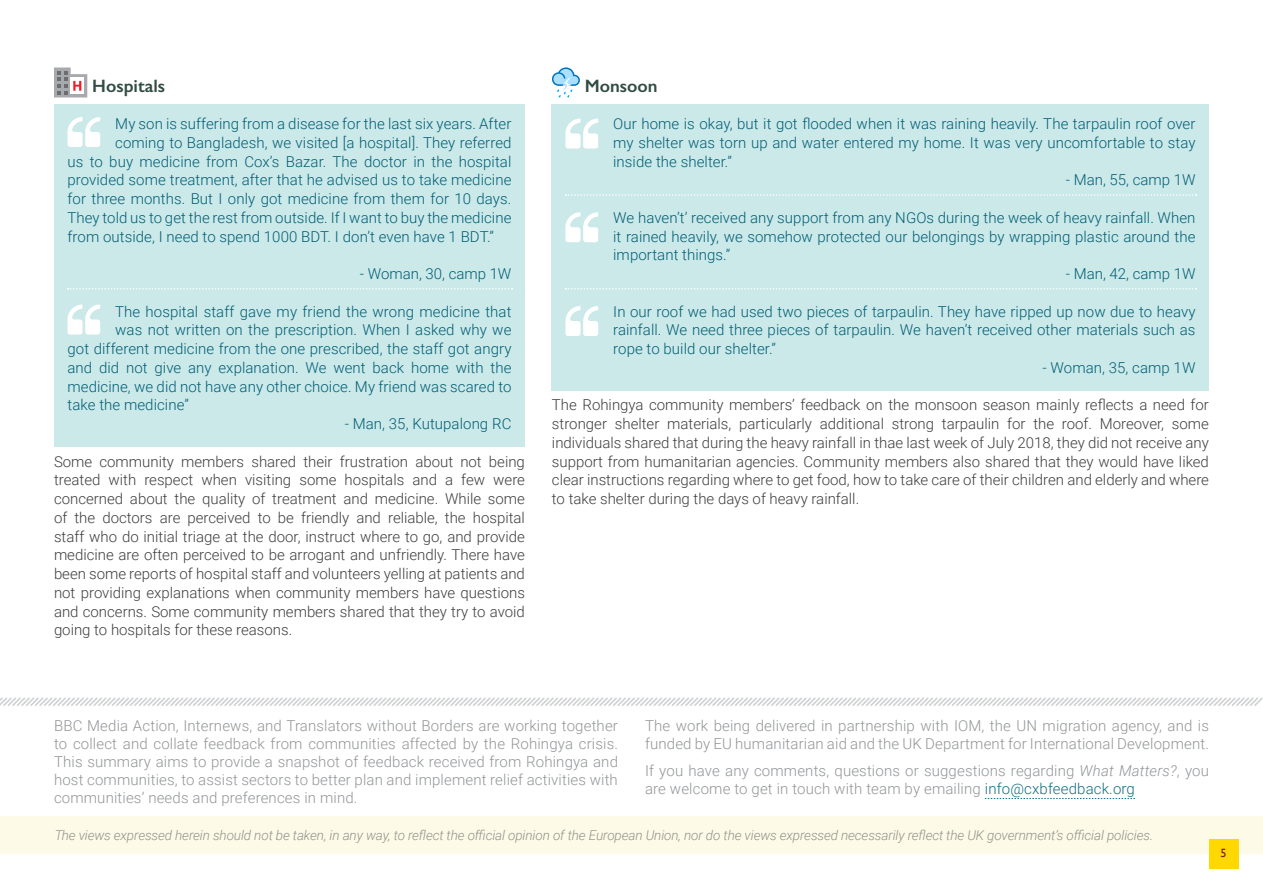
<style>
.page{position:relative;width:1263px;height:893px;background:#fff}
.page>*{position:absolute;margin:0;border:0;box-sizing:border-box;transform-origin:0 0}
.H2_Rohan{font:600 18px "Gill Sans";color:#314c42}
.in_quote_copy{font:300 15px/18.8px "Roboto";letter-spacing:.005em;color:#005e74;text-align:justify}
.body_txt{font:300 15px/18.8px "Roboto";color:#3e3e3f;text-align:justify}
.t1{font:300 15px/18px "Roboto";letter-spacing:.01em;color:#939598}
.alt_in_quote_copy{font:300 15px "Roboto";color:#005e74}
.alt_in_quote{font:300 15px "Roboto";color:#005e74}
.t2{font:italic 300 13.5px "Roboto";letter-spacing:-.01em;color:#939598}
.t3{font:12px "Gill Sans";color:#891619}
.s1{font-style:italic}
.s2{color:#107085}
</style>
<div class="page">
<div style="left:54px;top:104px;width:471px;height:155px;background:#cce9e9"></div>
<div style="left:54px;top:254px;width:471px;height:42px;background:#cce9e9"></div>
<svg style="left:68px;top:288px;width:444px;height:2px"></svg>
<div style="left:54px;top:292px;width:471px;height:136px;background:#cce9e9"></div>
<div style="left:54px;top:404px;width:471px;height:42px;background:#cce9e9"></div>
<svg style="left:54px;top:68px;width:33px;height:30px"></svg>
<svg style="left:68px;top:117px;width:32px;height:30px"></svg>
<svg style="left:68px;top:304px;width:32px;height:30px"></svg>
<div style="left:552px;top:104px;width:657px;height:80px;background:#cce9e9"></div>
<div style="left:552px;top:160px;width:657px;height:42px;background:#cce9e9"></div>
<svg style="left:565px;top:194px;width:631px;height:2px"></svg>
<div style="left:552px;top:198px;width:657px;height:80px;background:#cce9e9"></div>
<div style="left:552px;top:254px;width:657px;height:42px;background:#cce9e9"></div>
<svg style="left:565px;top:288px;width:631px;height:2px"></svg>
<div style="left:552px;top:292px;width:657px;height:79px;background:#cce9e9"></div>
<div style="left:552px;top:348px;width:657px;height:42px;background:#cce9e9"></div>
<svg style="left:552px;top:67px;width:28px;height:31px"></svg>
<svg style="left:565px;top:118px;width:33px;height:30px"></svg>
<svg style="left:565px;top:212px;width:33px;height:30px"></svg>
<svg style="left:565px;top:306px;width:33px;height:30px"></svg>
<svg style="left:985px;top:798px;width:150px;height:1px"></svg>
<svg style="left:0;top:697px;width:1263px;height:9px"></svg>
<div style="left:0;top:817px;width:1263px;height:37px;background:#fefae8"></div>
<div style="left:1209px;top:839px;width:29px;height:29px;background:#ffd801"></div>
<p class="H2_Rohan" style="left:92px;top:75px;width:74px">Hospitals</p>
<p class="in_quote_copy" style="left:115px;top:114px;width:398px">My son is suffering from a disease for the last six years. After</p>
<p class="in_quote_copy" style="left:115px;top:132px;width:398px">coming to Bangladesh, we visited [a hospital]. They referred</p>
<p class="in_quote_copy" style="left:68px;top:151px;width:445px">us to buy medicine from Cox’s Bazar. The doctor in the hospital</p>
<p class="in_quote_copy" style="left:68px;top:170px;width:445px">provided some treatment, after that he advised us to take medicine</p>
<p class="in_quote_copy" style="left:68px;top:189px;width:445px">for three months. But I only got medicine from them for 10 days.</p>
<p class="in_quote_copy" style="left:68px;top:207px;width:445px">They told us to get the rest from outside. If I want to buy the medicine</p>
<p class="in_quote_copy" style="left:68px;top:226px;width:428px">from outside, I need to spend 1000 BDT. I don’t even have 1 BDT.”</p>
<p class="alt_in_quote_copy" style="left:360px;top:263px;width:153px">- Woman, 30, camp 1W</p>
<p class="in_quote_copy" style="left:115px;top:301px;width:398px">The hospital staff gave my friend the wrong medicine that</p>
<p class="in_quote_copy" style="left:115px;top:320px;width:398px">was not written on the prescription. When I asked why we</p>
<p class="in_quote_copy" style="left:68px;top:339px;width:445px">got different medicine from the one prescribed, the staff got angry</p>
<p class="in_quote_copy" style="left:68px;top:357px;width:445px">and did not give any explanation. We went back home with the</p>
<p class="in_quote_copy" style="left:68px;top:376px;width:445px">medicine, we did not have any other choice. My friend was scared to</p>
<p class="in_quote_copy" style="left:68px;top:395px;width:123px">take the medicine”</p>
<p class="in_quote_copy" style="left:345px;top:414px;width:168px">- Man, 35, Kutupalong RC</p>
<p class="body_txt" style="left:54px;top:451px;width:472px">Some community members shared their frustration about not being treated with respect when visiting some hospitals and a few were concerned about the quality of treatment and medicine. While some of the doctors are perceived to be friendly and reliable, the hospital staff who do initial triage at the door, instruct where to go, and provide medicine are often perceived to be arrogant and unfriendly. There have been some reports of hospital staff and volunteers yelling at patients and not providing explanations when community members have questions and concerns. Some community members shared that they try to avoid going to hospitals for these reasons.</p>
<p class="H2_Rohan" style="left:585px;top:75px;width:74px">Monsoon</p>
<p class="in_quote_copy" style="left:613px;top:114px;width:584px">Our home is okay, but it got flooded when it was raining heavily. The tarpaulin roof over my shelter was torn up and water entered my home. It was very uncomfortable to stay inside the shelter.”</p>
<p class="alt_in_quote_copy" style="left:1066px;top:169px;width:131px">- Man, 55, camp 1W</p>
<p class="in_quote_copy" style="left:613px;top:207px;width:584px">We haven’t’ received any support from any NGOs during the week of heavy rainfall. When it rained heavily, we somehow protected our belongings by wrapping plastic around the important things.”</p>
<p class="alt_in_quote" style="left:1066px;top:263px;width:131px">- Man, 42, camp 1W</p>
<p class="in_quote_copy" style="left:613px;top:301px;width:584px">In our roof we had used two pieces of tarpaulin. They have ripped up now due to heavy rainfall. We need three pieces of tarpaulin. We haven’t received other materials such as rope to build our shelter.”</p>
<p class="in_quote_copy" style="left:1042px;top:357px;width:154px">- Woman, 35, camp 1W</p>
<p class="body_txt" style="left:552px;top:395px;width:658px">The Rohingya community members’ feedback on the monsoon season mainly reflects a need for stronger shelter materials, particularly additional strong tarpaulin for the roof. Moreover, some individuals shared that during the heavy rainfall in thae last week of July 2018, they did not receive any support from humanitarian agencies. Community members also shared that they would have liked clear instructions regarding where to get food, how to take care of their children and elderly and where to take shelter during the days of heavy rainfall.</p>
<p class="t1" style="left:54px;top:716px;width:565px;text-align:justify">BBC Media Action, Internews, and Translators without Borders are working together to collect and collate feedback from communities affected by the Rohingya crisis.<br>This summary aims to provide a snapshot of feedback received from Rohingya and host communities, to assist sectors to better plan and implement relief activities with communities’ needs and preferences in mind.</p>
<p class="t1" style="left:645px;top:716px;width:565px">The work being delivered in partnership with IOM, the UN migration agency, and is funded by EU humanitarian aid and the UK Department for International Development.</p>
<p class="t1" style="left:645px;top:761px;width:565px">If you have any comments, questions or suggestions regarding <span class="s1">What Matters?</span>, you are welcome to get in touch with team by emailing <span class="s2">info@cxbfeedback.org</span></p>
<p class="t2" style="left:54px;top:826px;width:1101px">The views expressed herein should not be taken, in any way, to reflect the official opinion of the European Union, nor do the views expressed necessarily reflect the UK government’s official policies.</p>
<p class="t3" style="left:1220px;top:846px;width:7px">5</p>
</div>
